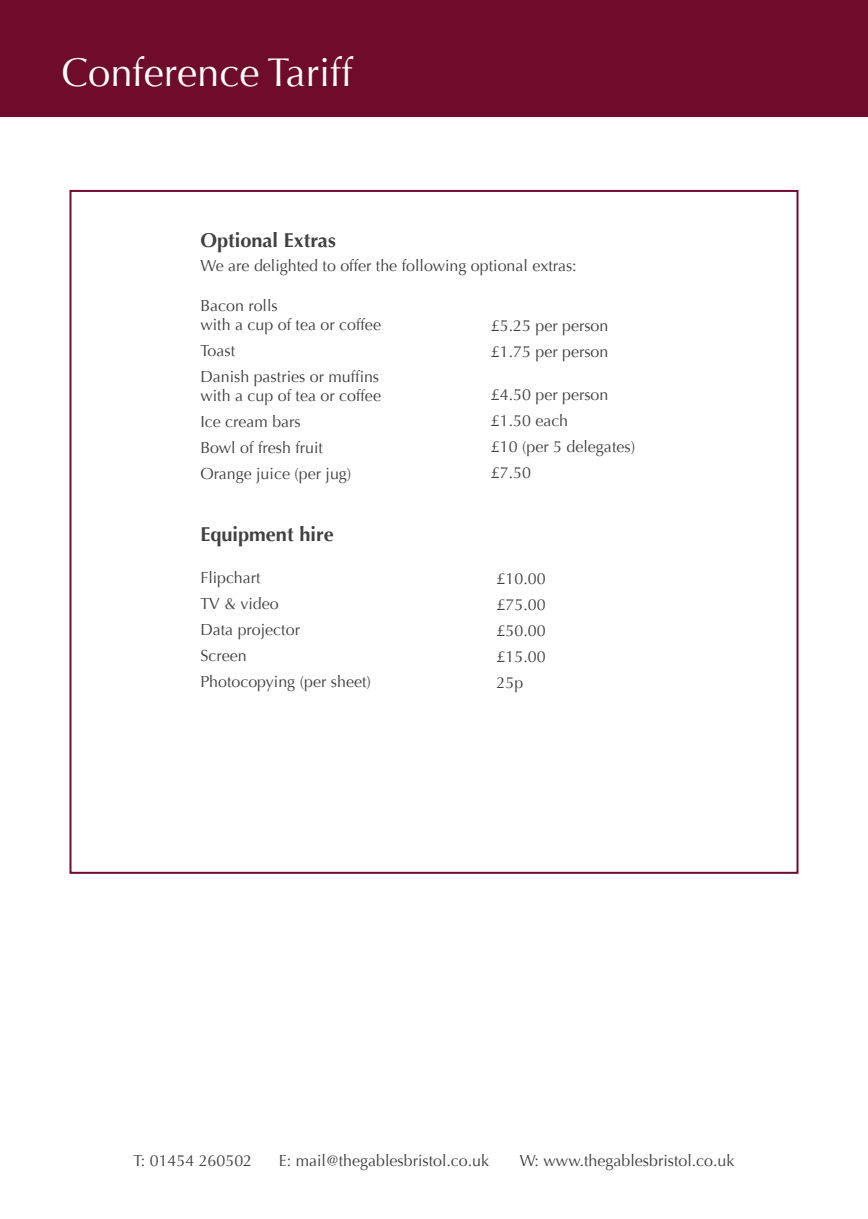
<style>
.page{position:relative;width:868px;height:1219px;background:#fff}
.page>*{position:absolute;margin:0;border:0;box-sizing:border-box;transform-origin:0 0}
.t1{font:40px "Optima";color:#fff}
.t2{font:700 20px "Optima";color:#414042}
.t3{font:16px/26px "Optima";color:#414042}
</style>
<div class="page">
<div style="left:0;top:0;width:867px;height:116px;background:#6f0b2b"></div>
<h1 class="t1" style="left:61px;top:50px;width:292px">Conference Tariff</h1>
<p class="t2" style="left:200px;top:229px;width:137px">Optional Extras</p>
<p class="t3" style="left:200px;top:253px;width:378px">We are delighted to offer the following optional extras:</p>
<p class="t3" style="left:200px;top:296px;width:182px;line-height:19.2px">Bacon rolls<br>with a cup of tea or coffee</p>
<p class="t3" style="left:200px;top:338px;width:180px">Toast<br>Danish pastries or muffins</p>
<p class="t3" style="left:200px;top:383px;width:182px">with a cup of tea or coffee<br>Ice cream bars<br>Bowl of fresh fruit<br>Orange juice (per jug)</p>
<p class="t3" style="left:491px;top:313px;width:119px">£5.25 per person £1.75 per person</p>
<p class="t3" style="left:491px;top:382px;width:146px">£4.50 per person £1.50 each<br>£10 (per 5 delegates) £7.50</p>
<p class="t2" style="left:200px;top:523px;width:135px">Equipment hire</p>
<p class="t3" style="left:200px;top:565px;width:172px">Flipchart<br>TV &amp; video<br>Data projector<br>Screen<br>Photocopying (per sheet)</p>
<p class="t3" style="left:496px;top:565px;width:50px;text-align:justify">£10.00 £75.00 £50.00 £15.00<br>25p</p>
<p class="t3" style="left:133px;top:1147px;width:120px">T: 01454 260502</p>
<p class="t3" style="left:279px;top:1147px;width:212px">E: mail@thegablesbristol.co.uk</p>
<p class="t3" style="left:519px;top:1147px;width:216px">W: www.thegablesbristol.co.uk</p>
</div>
